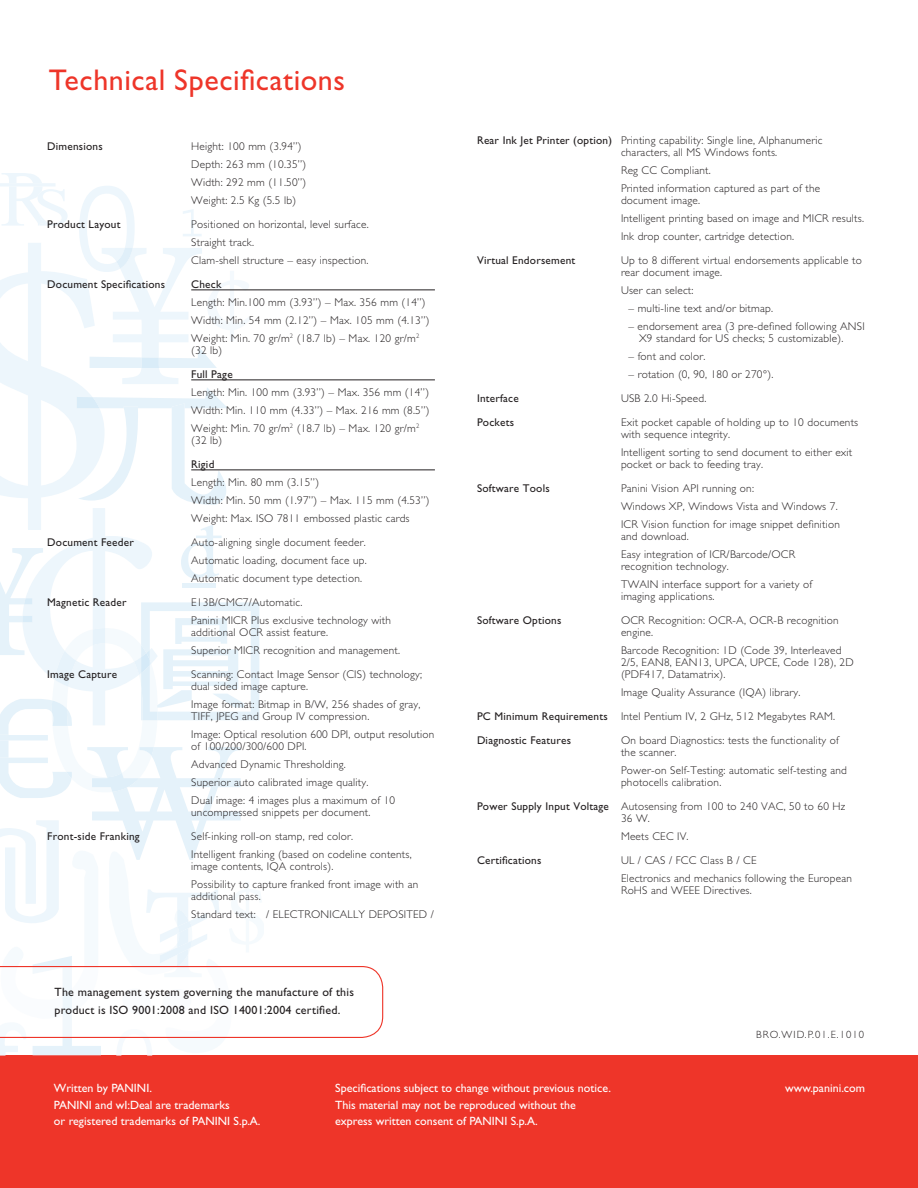
<style>
.page{position:relative;width:918px;height:1188px;background:#fff}
.page>*{position:absolute;margin:0;border:0;box-sizing:border-box;transform-origin:0 0}
.t1{font:30px "Gill Sans";letter-spacing:.02em;color:#ee3529}
.t2{font:12px/16.5px "Gill Sans";color:#fff}
.t3{font:12px/18px "Gill Sans";letter-spacing:.02em;color:#231f20}
.t4{font:300 11.25px/18px "Gill Sans";letter-spacing:.02em;color:#231f20}
.t5{font:11.25px "Gill Sans";letter-spacing:.02em;color:#231f20}
.t6{font:300 10.5px "Gill Sans";letter-spacing:.1em;color:#231f20}
.s1{font-weight:400}
</style>
<div class="page">
<div style="left:0;top:1056px;width:918px;height:132px;background:#ee3529"></div>
<svg style="left:0;top:173px;width:383px;height:883px"></svg>
<hr style="left:191px;top:290px;width:244px;height:1px;background:#231f20">
<hr style="left:191px;top:380px;width:244px;height:1px;background:#231f20">
<hr style="left:191px;top:470px;width:244px;height:1px;background:#231f20">
<h1 class="t1" style="left:49px;top:63px;width:298px">Technical Specifications</h1>
<p class="t5" style="left:47px;top:140px;width:57px">Dimensions</p>
<p class="t4" style="left:191px;top:137px;width:117px">Height: 100 mm (3.94”)<br>Depth: 263 mm (10.35”)<br>Width: 292 mm (11.50”)<br>Weight: 2.5 Kg (5.5 lb)</p>
<p class="t5" style="left:47px;top:218px;width:75px">Product Layout</p>
<p class="t4" style="left:191px;top:215px;width:179px">Positioned on horizontal, level surface.<br>Straight track.<br>Clam-shell structure – easy inspection.</p>
<p class="t5" style="left:47px;top:278px;width:119px">Document Specifications</p>
<p class="t5" style="left:191px;top:278px;width:32px">Check</p>
<p class="t4" style="left:191px;top:293px;width:240px">Length: Min.100 mm (3.93”) – Max. 356 mm (14”)<br>Width: Min. 54 mm (2.12”) – Max. 105 mm (4.13”)<br>Weight: Min. 70 gr/m<sup>2</sup> (18.7 lb) – Max. 120 gr/m<sup>2</sup></p>
<p class="t4" style="left:191px;top:341px;width:33px">(32 lb)</p>
<p class="t5" style="left:191px;top:368px;width:43px">Full Page</p>
<p class="t4" style="left:191px;top:383px;width:240px;text-align:justify">Length: Min. 100 mm (3.93”) – Max. 356 mm (14”)<br>Width: Min. 110 mm (4.33”) – Max. 216 mm (8.5”)<br>Weight: Min. 70 gr/m<sup>2</sup> (18.7 lb) – Max. 120 gr/m<sup>2</sup></p>
<p class="t4" style="left:191px;top:431px;width:33px">(32 lb)</p>
<p class="t5" style="left:191px;top:458px;width:25px">Rigid</p>
<p class="t4" style="left:191px;top:473px;width:240px">Length: Min. 80 mm (3.15”)<br>Width: Min. 50 mm (1.97”) – Max. 115 mm (4.53”)<br>Weight: Max. ISO 7811 embossed plastic cards</p>
<p class="t5" style="left:47px;top:536px;width:88px">Document Feeder</p>
<p class="t4" style="left:191px;top:533px;width:177px;text-align:justify">Auto-aligning single document feeder.<br>Automatic loading, document face up.<br>Automatic document type detection.</p>
<p class="t5" style="left:47px;top:596px;width:81px">Magnetic Reader</p>
<p class="t4" style="left:191px;top:593px;width:201px">E13B/CMC7/Automatic.<br>Panini MICR Plus exclusive technology with</p>
<p class="t4" style="left:191px;top:623px;width:210px">additional OCR assist feature.<br>Superior MICR recognition and management.</p>
<p class="t5" style="left:47px;top:668px;width:71px">Image Capture</p>
<p class="t4" style="left:191px;top:668px;width:232px;line-height:12px">Scanning: Contact Image Sensor (CIS) technology; dual sided image capture.</p>
<p class="t4" style="left:191px;top:698px;width:231px;line-height:12px">Image format: Bitmap in B/W, 256 shades of gray,<br>TIFF, JPEG and Group IV compression.</p>
<p class="t4" style="left:191px;top:728px;width:245px;line-height:12px">Image: Optical resolution 600 DPI, output resolution of 100/200/300/600 DPI.</p>
<p class="t4" style="left:191px;top:755px;width:205px">Advanced Dynamic Thresholding.<br>Superior auto calibrated image quality.<br>Dual image: 4 images plus a maximum of 10</p>
<p class="t4" style="left:191px;top:803px;width:181px">uncompressed snippets per document.</p>
<p class="t5" style="left:47px;top:830px;width:94px">Front-side Franking</p>
<p class="t4" style="left:191px;top:827px;width:222px">Self-inking roll-on stamp, red color.<br>Intelligent franking (based on codeline contents,</p>
<p class="t4" style="left:191px;top:857px;width:229px">image contents, IQA controls).<br>Possibility to capture franked front image with an</p>
<p class="t4" style="left:191px;top:887px;width:244px">additional pass.<br>Standard text: / ELECTRONICALLY DEPOSITED /</p>
<p class="t3" style="left:55px;top:983px;width:301px">The management system governing the manufacture of this product is ISO 9001:2008 and ISO 14001:2004 certified.</p>
<p class="t4" style="left:621px;top:134px;width:203px;line-height:12px;text-indent:-144px"><span class="s1">Rear Ink Jet Printer (option)</span> Printing capability: Single line, Alphanumeric characters, all MS Windows fonts.</p>
<p class="t4" style="left:621px;top:161px;width:201px">Reg CC Compliant.<br>Printed information captured as part of the</p>
<p class="t4" style="left:621px;top:191px;width:245px">document image.<br>Intelligent printing based on image and MICR results.<br>Ink drop counter, cartridge detection.</p>
<p class="t5" style="left:477px;top:254px;width:100px">Virtual Endorsement</p>
<p class="t4" style="left:621px;top:254px;width:242px;line-height:12px">Up to 8 different virtual endorsements applicable to rear document image.</p>
<p class="t4" style="left:621px;top:281px;width:74px">User can select:</p>
<p class="t4" style="left:629px;top:299px;width:146px">– multi-line text and/or bitmap.</p>
<p class="t4" style="left:639px;top:320px;width:227px;line-height:12px;text-indent:-10px">– endorsement area (3 pre-defined following ANSI<br>X9 standard for US checks; 5 customizable).</p>
<p class="t4" style="left:629px;top:347px;width:79px">– font and color.</p>
<p class="t4" style="left:629px;top:365px;width:146px">– rotation (0, 90, 180 or 270°).</p>
<p class="t5" style="left:477px;top:392px;width:43px">Interface</p>
<p class="t4" style="left:621px;top:389px;width:87px">USB 2.0 Hi-Speed.</p>
<p class="t5" style="left:477px;top:416px;width:39px">Pockets</p>
<p class="t4" style="left:621px;top:416px;width:239px;line-height:12px">Exit pocket capable of holding up to 10 documents with sequence integrity.</p>
<p class="t4" style="left:621px;top:446px;width:233px;line-height:12px">Intelligent sorting to send document to either exit pocket or back to feeding tray.</p>
<p class="t5" style="left:477px;top:482px;width:74px">Software Tools</p>
<p class="t4" style="left:621px;top:479px;width:221px">Panini Vision API running on:<br>Windows XP, Windows Vista and Windows 7.<br>ICR Vision function for image snippet definition</p>
<p class="t4" style="left:621px;top:527px;width:176px">and download.<br>Easy integration of ICR/Barcode/OCR</p>
<p class="t4" style="left:621px;top:557px;width:193px">recognition technology.<br>TWAIN interface support for a variety of</p>
<p class="t4" style="left:621px;top:587px;width:95px">imaging applications.</p>
<p class="t5" style="left:477px;top:614px;width:86px">Software Options</p>
<p class="t4" style="left:621px;top:614px;width:219px;line-height:12px">OCR Recognition: OCR-A, OCR-B recognition engine.</p>
<p class="t4" style="left:621px;top:644px;width:234px;line-height:12px">Barcode Recognition: 1D (Code 39, Interleaved<br>2/5, EAN8, EAN13, UPCA, UPCE, Code 128), 2D (PDF417, Datamatrix).</p>
<p class="t4" style="left:477px;top:680px;width:360px;line-height:24px;text-indent:144px">Image Quality Assurance (IQA) library.<br><span class="s1">PC Minimum Requirements</span> Intel Pentium IV, 2 GHz, 512 Megabytes RAM.<br><span class="s1">Diagnostic Features</span></p>
<p class="t4" style="left:621px;top:734px;width:219px;line-height:12px">On board Diagnostics: tests the functionality of the scanner.</p>
<p class="t4" style="left:621px;top:764px;width:227px;line-height:12px">Power-on Self-Testing: automatic self-testing and photocells calibration.</p>
<p class="t4" style="left:621px;top:800px;width:226px;line-height:12px;text-indent:-144px"><span class="s1">Power Supply Input Voltage</span> Autosensing from 100 to 240 VAC, 50 to 60 Hz<br>36 W.</p>
<p class="t4" style="left:621px;top:827px;width:69px">Meets CEC IV.</p>
<p class="t5" style="left:477px;top:854px;width:66px">Certifications</p>
<p class="t4" style="left:621px;top:851px;width:233px">UL / CAS / FCC Class B / CE<br>Electronics and mechanics following the European</p>
<p class="t4" style="left:621px;top:881px;width:132px">RoHS and WEEE Directives.</p>
<p class="t6" style="left:756px;top:1028px;width:109px">BRO.WID.P.01.E.1010</p>
<p class="t2" style="left:335px;top:1080px;width:277px">Specifications subject to change without previous notice.<br>This material may not be reproduced without the express written consent of PANINI S.p.A.</p>
<p class="t2" style="left:54px;top:1080px;width:99px">Written by PANINI.</p>
<p class="t2" style="left:785px;top:1080px;width:81px">www.panini.com</p>
<p class="t2" style="left:54px;top:1096px;width:208px">PANINI and wI:Deal are trademarks<br>or registered trademarks of PANINI S.p.A.</p>
</div>
